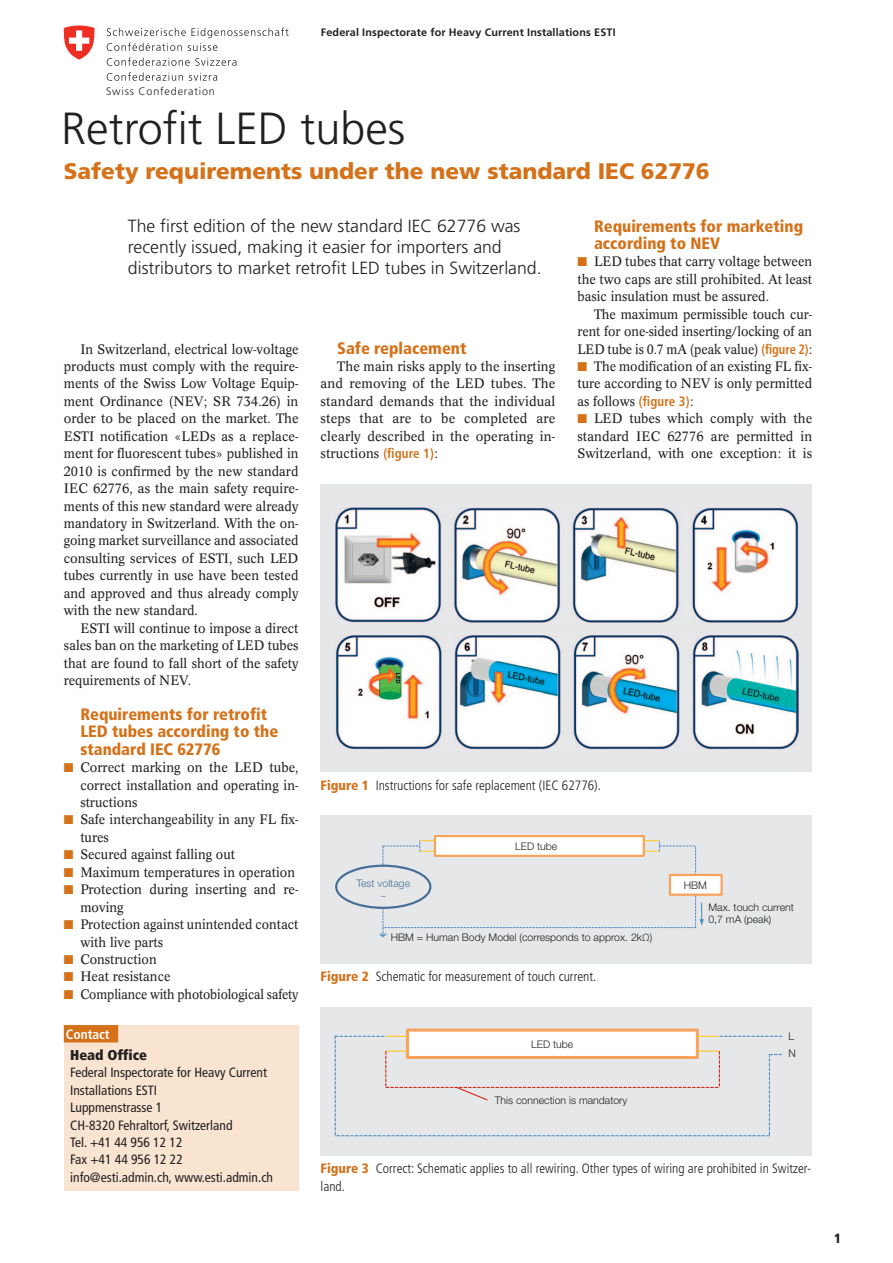
<style>
.page{position:relative;width:893px;height:1263px;background:#fff}
.page>*{position:absolute;margin:0;border:0;box-sizing:border-box;transform-origin:0 0}
.t1{font:300 45px "Frutiger LT Std";color:#231f20}
.t2{font:900 22.5px "Frutiger LT Std";color:#d47119}
.t3{font:300 17.7px/21.5px "Frutiger LT Std";color:#231f20}
.t4{font:900 condensed 16.5px/17.4px "Frutiger LT Std";color:#d47119}
.t5{font:900 condensed 14.25px "Frutiger LT Std";color:#231f20}
.t6{font:13.5px/17.4px "Concorde BQ";color:#231f20;text-align:justify;scale:.95 1}
.t7{font:13.5px/17.4px "Concorde BQ";color:#231f20;text-align:justify;scale:.96 1}
.t8{font:300 condensed 13.5px/17.4px "Frutiger LT Std";color:#231f20}
.t9{font:condensed 13.5px/17.4px "Frutiger LT Std";color:#231f20}
.t10{font:13.5px/17.4px "Concorde BQ";color:#231f20;scale:.94 1}
.t11{font:13.5px "Concorde BQ";color:#231f20;scale:.92 1}
.t12{font:700 condensed 13.5px "Frutiger LT Std";color:#fff}
.t13{font:900 condensed 13.5px "Frutiger LT Std";color:#231f20}
.t14{font:700 10.8px "Frutiger LT Std";letter-spacing:.015em;color:#231f20}
.t15{font:300 10.8px "Frutiger LT Std";letter-spacing:.075em;color:#231f20}
.t16{font:300 10.5px/12px "Helvetica Neue LT Std";color:#231f20}
.t17{font:300 10.5px/12px "Helvetica Neue LT Std";color:#4b7196;text-align:center}
.s1{color:#d47119}
.s2{font-family:"Frutiger LT Std";font-weight:700;font-stretch:condensed;color:#d47119}
.s3{font-weight:900;color:#d47119}
</style>
<div class="page">
<svg style="left:107px;top:28px;width:182px;height:23px"></svg>
<svg style="left:107px;top:57px;width:129px;height:9px"></svg>
<svg style="left:107px;top:72px;width:76px;height:9px"></svg>
<svg style="left:189px;top:73px;width:28px;height:8px"></svg>
<svg style="left:64px;top:26px;width:31px;height:34px"></svg>
<div style="left:321px;top:484px;width:491px;height:288px;background:#e6e7e9"></div>
<img style="left:335px;top:508px;width:464px;height:114px">
<img style="left:335px;top:635px;width:463px;height:114px">
<div style="left:321px;top:816px;width:491px;height:148px;background:#e6e7e9"></div>
<div style="left:435px;top:836px;width:209px;height:20px;background:#fff"></div>
<div style="left:434px;top:835px;width:211px;height:22px;border:2px solid #f8a25b"></div>
<div style="left:335px;top:865px;width:96px;height:44px;border:2px solid #466f95;border-radius:50%"></div>
<div style="left:670px;top:875px;width:52px;height:20px;background:#fff"></div>
<div style="left:669px;top:874px;width:54px;height:22px;border:2px solid #f8a25b"></div>
<svg style="left:380px;top:840px;width:324px;height:97px"></svg>
<div style="left:321px;top:1007px;width:491px;height:149px;background:#e6e7e9"></div>
<div style="left:407px;top:1030px;width:290px;height:27px;background:#fff"></div>
<div style="left:406px;top:1028px;width:293px;height:31px;border:3px solid #f8a25b"></div>
<svg style="left:335px;top:1036px;width:447px;height:100px"></svg>
<div style="left:64px;top:1025px;width:234px;height:166px;background:#f8e4d1"></div>
<div style="left:64px;top:1025px;width:54px;height:17px;background:#d47119"></div>
<p class="t15" style="left:106px;top:86px;width:110px">Swiss Confederation</p>
<p class="t14" style="left:321px;top:26px;width:296px">Federal Inspectorate for Heavy Current Installations ESTI</p>
<h1 class="t1" style="left:61px;top:103px;width:346px">Retrofit LED tubes</h1>
<h2 class="t2" style="left:64px;top:157px;width:647px">Safety requirements under the new standard IEC 62776</h2>
<h3 class="t3" style="left:128px;top:215px;width:415px">The first edition of the new standard IEC 62776 was recently issued, making it easier for importers and distributors to market retrofit LED tubes in Switzerland.</h3>
<p class="t4" style="left:594px;top:217px;width:211px">Requirements for marketing according to NEV</p>
<p class="t6" style="left:577px;top:253px;width:249px"><span class="s1">■</span> LED tubes that carry voltage between the two caps are still prohibited. At least basic insulation must be assured.</p>
<p class="t10" style="left:577px;top:305px;width:251px;text-align:justify;text-indent:17px">The maximum permissible touch cur&shy;rent for one-sided inserting/locking of an LED tube is 0.7 mA (peak value) <span class="s2">(figure 2)</span>:</p>
<p class="t6" style="left:577px;top:358px;width:249px"><span class="s1">■</span> The modification of an existing FL fix&shy;ture according to NEV is only permitted as follows <span class="s2">(figure 3)</span>:</p>
<p class="t7" style="left:577px;top:410px;width:246px"><span class="s1">■</span> LED tubes which comply with the standard IEC 62776 are permitted in Switzerland, with one exception: it is</p>
<p class="t4" style="left:337px;top:339px;width:131px">Safe replacement</p>
<p class="t7" style="left:321px;top:358px;width:246px;text-indent:17px">The main risks apply to the inserting and removing of the LED tubes. The standard demands that the individual steps that are to be completed are clearly described in the operating in&shy;structions <span class="s2">(figure 1)</span>:</p>
<p class="t6" style="left:64px;top:340px;width:249px;text-indent:17px">In Switzerland, electrical low-voltage products must comply with the require&shy;ments of the Swiss Low Voltage Equip&shy;ment Ordinance (NEV; SR 734.26) in order to be placed on the market. The ESTI notification «LEDs as a replace&shy;ment for fluorescent tubes» published in 2010 is confirmed by the new standard IEC 62776, as the main safety require&shy;ments of this new standard were already mandatory in Switzerland. With the on&shy;going market surveillance and associated consulting services of ESTI, such LED tubes currently in use have been tested and approved and thus already comply with the new standard.</p>
<p class="t6" style="left:64px;top:619px;width:249px;text-indent:17px">ESTI will continue to impose a direct sales ban on the marketing of LED tubes that are found to fall short of the safety requirements of NEV.</p>
<p class="t4" style="left:80px;top:705px;width:199px">Requirements for retrofit<br>LED tubes according to the standard IEC 62776</p>
<p class="t7" style="left:80px;top:759px;width:229px;text-indent:-17px"><span class="s1">■</span> Correct marking on the LED tube, correct installation and operating in&shy;structions</p>
<p class="t6" style="left:80px;top:811px;width:231px;text-indent:-17px"><span class="s1">■</span> Safe interchangeability in any FL fix&shy;tures</p>
<p class="t6" style="left:64px;top:846px;width:182px"><span class="s1">■</span> Secured against falling out</p>
<p class="t6" style="left:64px;top:863px;width:245px"><span class="s1">■</span> Maximum temperatures in operation</p>
<p class="t7" style="left:80px;top:881px;width:229px;text-indent:-17px"><span class="s1">■</span> Protection during inserting and re&shy;moving</p>
<p class="t10" style="left:80px;top:916px;width:234px;text-indent:-17px"><span class="s1">■</span> Protection against unintended contact with live parts</p>
<p class="t6" style="left:64px;top:951px;width:99px"><span class="s1">■</span> Construction</p>
<p class="t6" style="left:64px;top:968px;width:114px"><span class="s1">■</span> Heat resistance</p>
<p class="t11" style="left:64px;top:986px;width:257px"><span class="s1">■</span> Compliance with photobiological safety</p>
<p class="t8" style="left:321px;top:776px;width:282px"><span class="s3">Figure 1</span> Instructions for safe replacement (IEC 62776).</p>
<p class="t16" style="left:515px;top:840px;width:44px">LED tube</p>
<p class="t17" style="left:356px;top:877px;width:55px">Test voltage ~</p>
<p class="t16" style="left:684px;top:879px;width:25px">HBM</p>
<p class="t16" style="left:708px;top:901px;width:87px">Max. touch current<br>0,7 mA (peak)</p>
<p class="t16" style="left:391px;top:931px;width:263px">HBM = Human Body Model (corresponds to approx. 2kΩ)</p>
<p class="t8" style="left:321px;top:968px;width:277px"><span class="s3">Figure 2</span> Schematic for measurement of touch current.</p>
<p class="t12" style="left:66px;top:1026px;width:45px">Contact</p>
<p class="t5" style="left:70px;top:1046px;width:79px">Head Office</p>
<p class="t9" style="left:70px;top:1064px;width:204px">Federal Inspectorate for Heavy Current<br>Installations ESTI<br>Luppmenstrasse 1<br>CH-8320 Fehraltorf, Switzerland<br>Tel. +41 44 956 12 12<br>Fax +41 44 956 12 22 info@esti.admin.ch, www.esti.admin.ch</p>
<p class="t16" style="left:531px;top:1038px;width:44px">LED tube</p>
<p class="t16" style="left:495px;top:1093px;width:134px">This connection is mandatory</p>
<p class="t16" style="left:788px;top:1027px;width:9px;line-height:17.5px">L<br>N</p>
<p class="t8" style="left:321px;top:1160px;width:492px"><span class="s3">Figure 3</span> Correct: Schematic applies to all rewiring. Other types of wiring are prohibited in Switzer&shy;land.</p>
<p class="t13" style="left:834px;top:1230px;width:9px">1</p>
</div>
